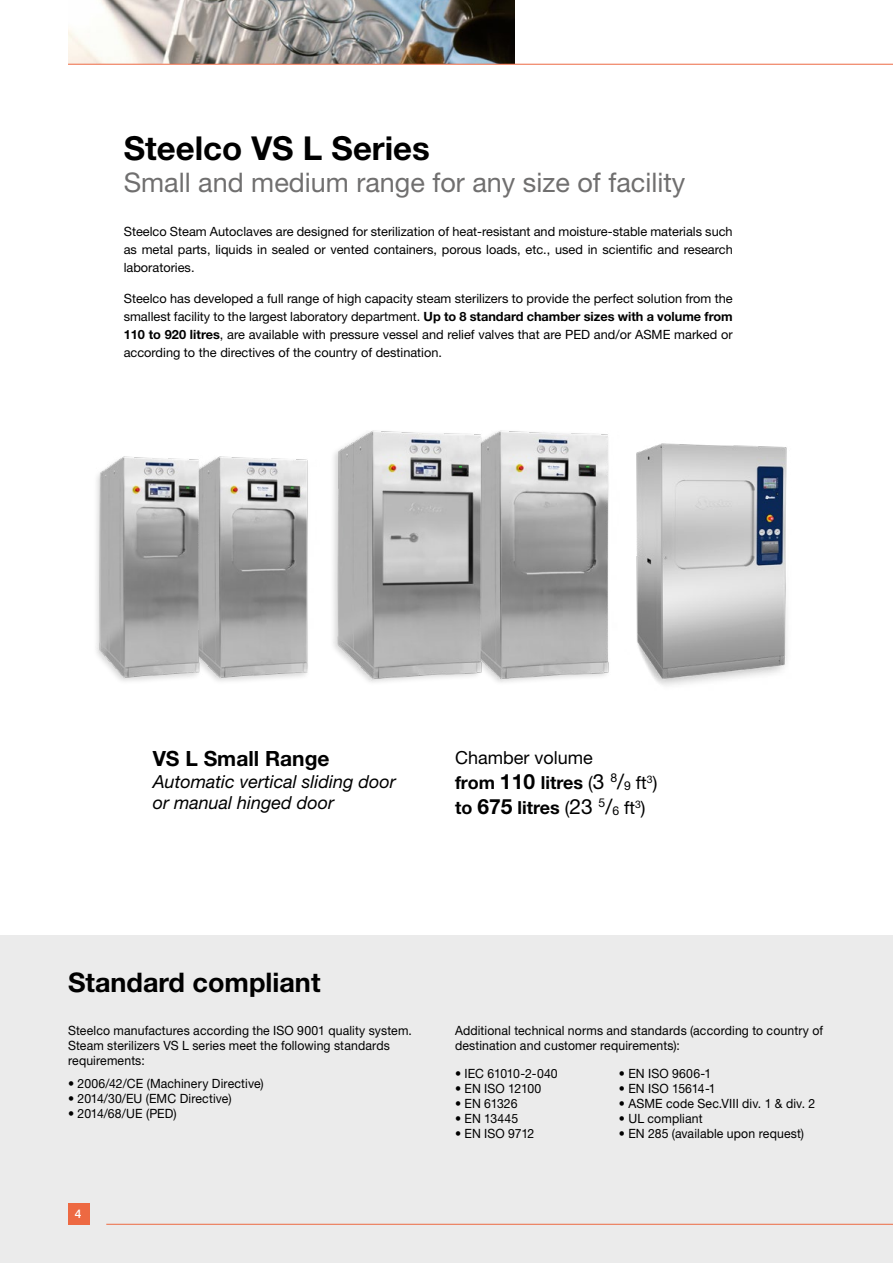
<style>
.page{position:relative;width:893px;height:1263px;background:#fff}
.page>*{position:absolute;margin:0;border:0;box-sizing:border-box;transform-origin:0 0}
.t1{font:700 33px "Helvetica Neue LT Std";color:#000}
.t2{font:27px "Helvetica Neue LT Std";color:#706f6f}
.t3{font:700 27px "Helvetica Neue LT Std";color:#000}
.t4{font:700 21px "Helvetica Neue LT Std";color:#000}
.t5{font:18px/25.2px "Helvetica Neue LT Std";color:#000}
.t6{font:italic 18px/21.6px "Helvetica Neue LT Std";color:#000}
.t7{font:12.75px/18px "Helvetica Neue LT Std";letter-spacing:.01em;color:#000;text-align:justify}
.t8{font:12.75px/15px "Helvetica Neue LT Std";letter-spacing:.01em;color:#000;scale:.96 1}
.t9{font:12.75px "Helvetica Neue LT Std";letter-spacing:-.01em;color:#000;scale:.96 1}
.t10{font:500 12px "Helvetica Neue LT Std";color:#fff}
.s1{font-weight:700}
.s2{font-weight:700;font-size:21px}
.s3{font-size:21px}
.s4{font-size:12.3px}
</style>
<div class="page">
<div style="left:0;top:935px;width:893px;height:328px;background:#ebebeb"></div>
<img style="left:212px;top:456px;width:96px;height:225px">
<img style="left:636px;top:443px;width:151px;height:243px">
<img style="left:96px;top:456px;width:116px;height:225px">
<img style="left:497px;top:430px;width:112px;height:253px">
<img style="left:333px;top:430px;width:164px;height:253px">
<img style="left:68px;top:0;width:446px;height:64px">
<hr style="left:68px;top:64px;width:825px;height:1px;background:#ed6942">
<div style="left:68px;top:1203px;width:21px;height:22px;background:#ed6942"></div>
<hr style="left:106px;top:1224px;width:787px;height:1px;background:#ed6942">
<h1 class="t1" style="left:124px;top:127px;width:308px">Steelco VS L Series</h1>
<h2 class="t2" style="left:124px;top:166px;width:563px">Small and medium range for any size of facility</h2>
<p class="t7" style="left:124px;top:222px;width:610px">Steelco Steam Autoclaves are designed for sterilization of heat-resistant and moisture-stable materials such as metal parts, liquids in sealed or vented containers, porous loads, etc., used in scientific and research laboratories.</p>
<p class="t7" style="left:124px;top:289px;width:611px">Steelco has developed a full range of high capacity steam sterilizers to provide the perfect solution from the smallest facility to the largest laboratory department. <span class="s1">Up to 8 standard chamber sizes with a volume from 110 to 920 litres</span>, are available with pressure vessel and relief valves that are PED and/or ASME marked or according to the directives of the country of destination.</p>
<h3 class="t4" style="left:153px;top:745px;width:178px">VS L Small Range</h3>
<h3 class="t6" style="left:153px;top:770px;width:245px">Automatic vertical sliding door or manual hinged door</h3>
<h3 class="t5" style="left:455px;top:745px;width:204px">Chamber volume<br><span class="s1">from</span> <span class="s2">110</span> <span class="s1">litres</span> (<span class="s3">3</span> <sup>8</sup><span class="s3">/</span><span class="s4">9</span> ft<sup>3</sup>) <span class="s1">to</span> <span class="s2">675</span> <span class="s1">litres</span> (<span class="s3">23</span> <sup>5</sup><span class="s3">/</span><span class="s4">6</span> ft<sup>3</sup>)</h3>
<h2 class="t3" style="left:68px;top:965px;width:254px">Standard compliant</h2>
<p class="t8" style="left:68px;top:1023px;width:360px">Steelco manufactures according the ISO 9001 quality system.<br>Steam sterilizers VS L series meet the following standards requirements:</p>
<p class="t8" style="left:68px;top:1076px;width:205px">• 2006/42/CE (Machinery Directive)</p>
<p class="t8" style="left:68px;top:1091px;width:172px">• 2014/30/EU (EMC Directive)</p>
<p class="t8" style="left:68px;top:1106px;width:115px">• 2014/68/UE (PED)</p>
<p class="t10" style="left:75px;top:1207px;width:8px">4</p>
<p class="t8" style="left:455px;top:1022px;width:385px">Additional technical norms and standards (according to country of destination and customer requirements):</p>
<p class="t9" style="left:455px;top:1066px;width:108px">• IEC 61010-2-040</p>
<p class="t8" style="left:455px;top:1080px;width:92px">• EN ISO 12100</p>
<p class="t8" style="left:455px;top:1095px;width:67px">• EN 61326</p>
<p class="t8" style="left:455px;top:1110px;width:67px">• EN 13445</p>
<p class="t9" style="left:455px;top:1125px;width:84px">• EN ISO 9712</p>
<p class="t8" style="left:619px;top:1065px;width:98px">• EN ISO 9606-1</p>
<p class="t8" style="left:619px;top:1080px;width:102px">• EN ISO 15614-1</p>
<p class="t8" style="left:619px;top:1095px;width:206px">• ASME code Sec.VIII div. 1 &amp; div. 2</p>
<p class="t8" style="left:619px;top:1110px;width:89px">• UL compliant</p>
<p class="t8" style="left:619px;top:1125px;width:194px">• EN 285 (available upon request)</p>
</div>
